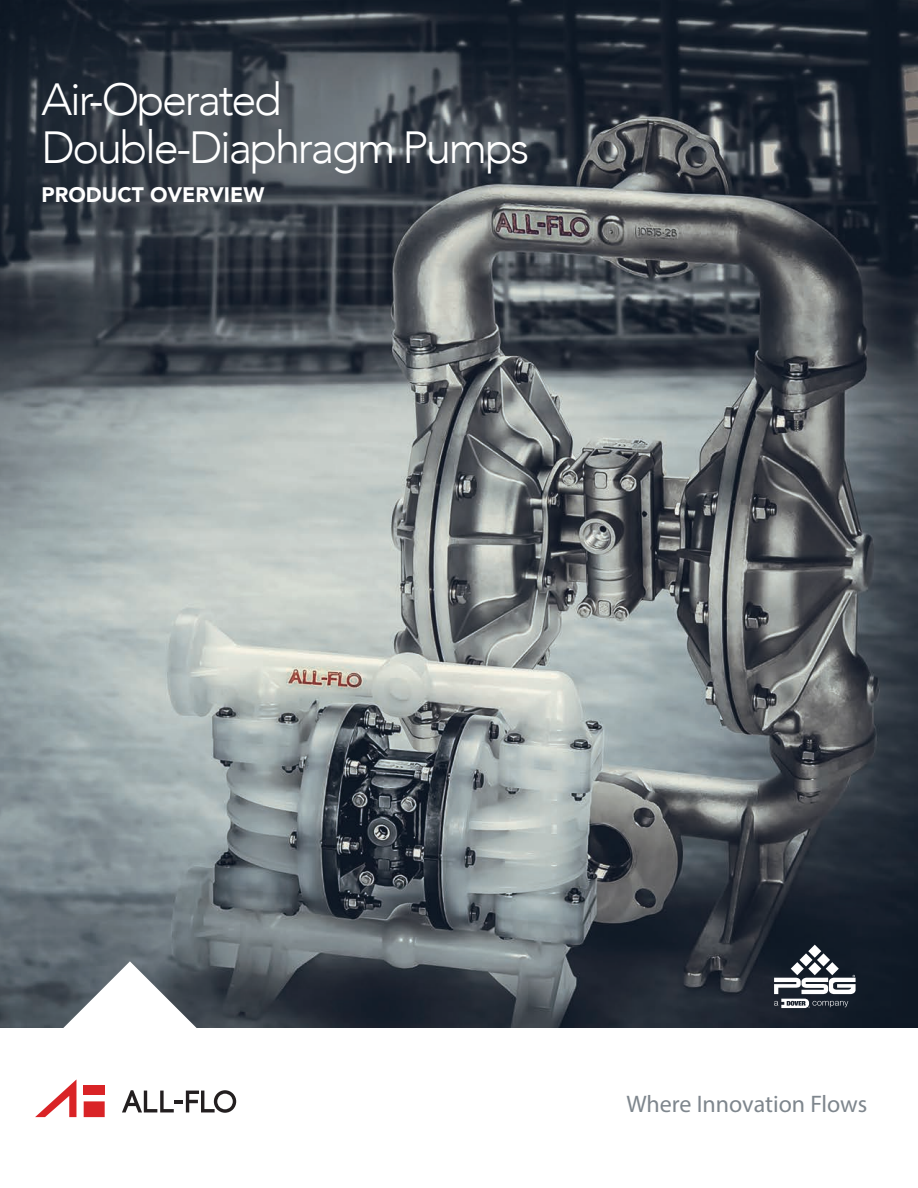
<style>
.page{position:relative;width:918px;height:1188px;background:#fff}
.page>*{position:absolute;margin:0;border:0;box-sizing:border-box;transform-origin:0 0}
.t1{font:300 45px/48px "Avenir";letter-spacing:-.05em;color:#fff}
.t2{font:24px "Myriad Pro";color:#7e868d}
.t3{font:900 21px "Avenir";color:#fff}
</style>
<div class="page">
<img style="left:0;top:0;width:918px;height:1028px">
<svg style="left:774px;top:945px;width:82px;height:63px"></svg>
<div style="left:0;top:0;width:646px;height:324px;background:#7e868d;opacity:.16"></div>
<svg style="left:35px;top:961px;width:201px;height:157px"></svg>
<p class="t1" style="left:42px;top:75px;width:489px">Air-Operated<br>Double-Diaphragm Pumps</p>
<p class="t3" style="left:42px;top:176px;width:224px">PRODUCT OVERVIEW</p>
<p class="t2" style="left:626px;top:1089px;width:242px">Where Innovation Flows</p>
</div>
